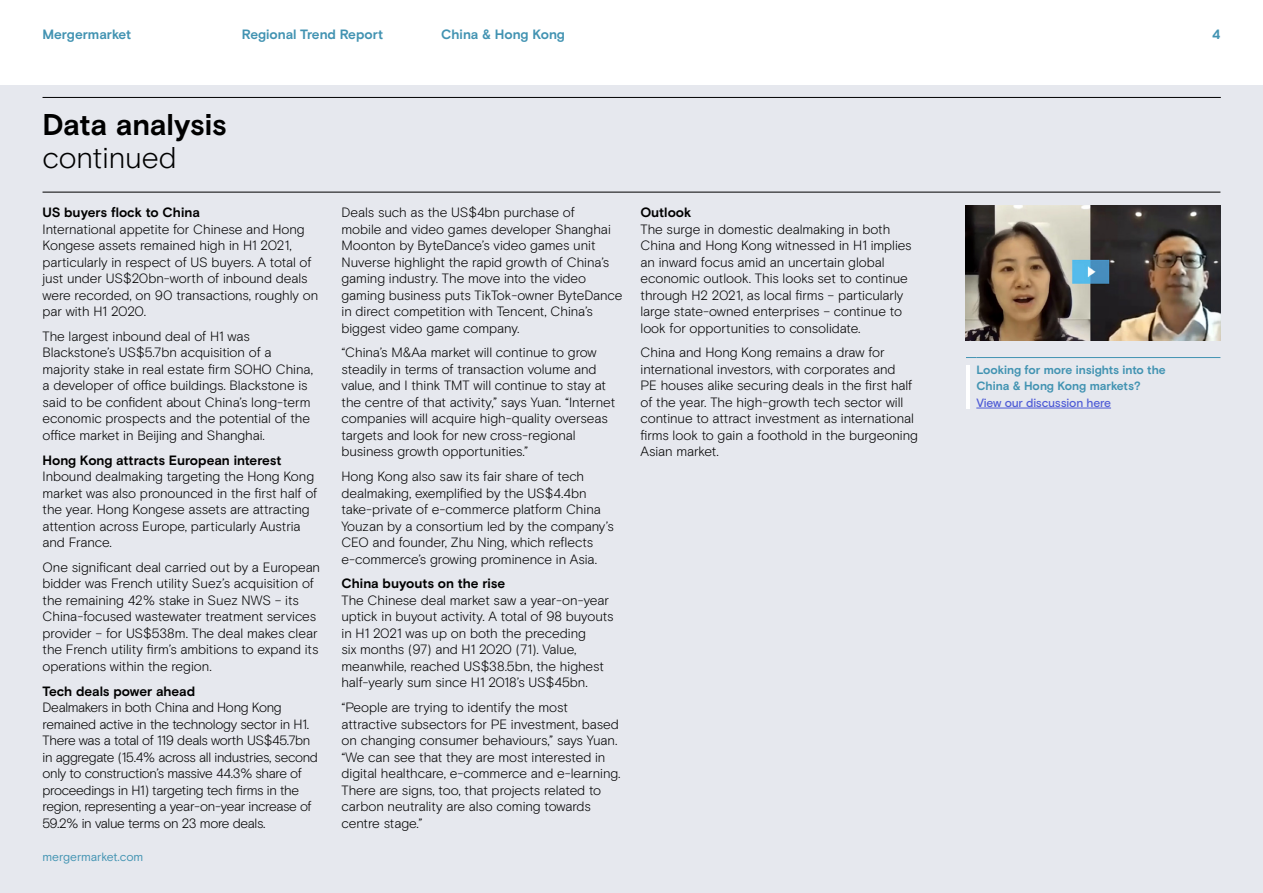
<style>
.page{position:relative;width:1263px;height:893px;background:#fff}
.page>*{position:absolute;margin:0;border:0;box-sizing:border-box;transform-origin:0 0}
.Sub_headers_Bold_20p{font:700 30px "Basis Grotesque";letter-spacing:-.01em;color:#000}
.Sub_headers_Bold_20p-2{font:300 30px "Basis Grotesque";color:#000}
.Body_copy{font:300 13.5px/16.5px "Basis Grotesque";letter-spacing:-.005em;color:#000}
.Body_copy-2{font:300 13.5px/16.5px "Basis Grotesque";letter-spacing:-.025em;color:#000}
.Subhead_9_6pt{font:700 13.5px "Basis Grotesque";letter-spacing:-.005em;color:#000}
.t1{font:700 13.5px "Basis Grotesque";color:#4293b2}
.Small_caption_Bold_8{font:700 12px/16.5px "Basis Grotesque";letter-spacing:-.005em;color:#4293b2}
.Small_caption_Medium{font:500 12px "Basis Grotesque";letter-spacing:-.015em;color:#4f5cd6}
.t2{font:12px "Basis Grotesque";letter-spacing:-.01em;color:#4293b2}
</style>
<div class="page">
<div style="left:0;top:85px;width:1263px;height:808px;background:#e6e8ee"></div>
<hr style="left:43px;top:97px;width:1178px;height:1px;background:#000">
<hr style="left:43px;top:192px;width:1177px;height:1px;background:#000">
<hr style="left:976px;top:357px;width:244px;height:1px;background:#4293b2">
<hr style="left:966px;top:365px;width:3px;height:44px;background:#fff">
<hr style="left:976px;top:408px;width:135px;height:1px;background:#4f5cd6">
<img style="left:965px;top:205px;width:255px;height:136px">
<p class="t1" style="left:43px;top:27px;width:90px">Mergermarket</p>
<p class="t1" style="left:242px;top:27px;width:143px">Regional Trend Report</p>
<p class="t1" style="left:441px;top:27px;width:125px">China &amp; Hong Kong</p>
<p class="t1" style="left:1212px;top:27px;width:10px">4</p>
<p class="Sub_headers_Bold_20p" style="left:43px;top:107px;width:186px">Data analysis</p>
<p class="Sub_headers_Bold_20p-2" style="left:43px;top:140px;width:135px">continued</p>
<p class="Subhead_9_6pt" style="left:43px;top:204px;width:159px">US buyers flock to China</p>
<p class="Body_copy" style="left:43px;top:220px;width:277px">International appetite for Chinese and Hong Kongese assets remained high in H1 2021, particularly in respect of US buyers. A total of just under US$20bn-worth of inbound deals were recorded, on 90 transactions, roughly on par with H1 2020.</p>
<p class="Body_copy" style="left:43px;top:328px;width:272px">The largest inbound deal of H1 was Blackstone’s US$5.7bn acquisition of a majority stake in real estate firm SOHO China, a developer of office buildings. Blackstone is said to be confident about China’s long-term economic prospects and the potential of the office market in Beijing and Shanghai.</p>
<p class="Subhead_9_6pt" style="left:43px;top:452px;width:240px">Hong Kong attracts European interest</p>
<p class="Body_copy" style="left:43px;top:468px;width:276px">Inbound dealmaking targeting the Hong Kong market was also pronounced in the first half of the year. Hong Kongese assets are attracting attention across Europe, particularly Austria and France.</p>
<p class="Body_copy" style="left:43px;top:559px;width:279px">One significant deal carried out by a European bidder was French utility Suez’s acquisition of the remaining 42% stake in Suez NWS – its China-focused wastewater treatment services provider – for US$538m. The deal makes clear the French utility firm’s ambitions to expand its operations within the region.</p>
<p class="Subhead_9_6pt" style="left:43px;top:683px;width:154px">Tech deals power ahead</p>
<p class="Body_copy-2" style="left:43px;top:699px;width:277px">Dealmakers in both China and Hong Kong remained active in the technology sector in H1.<br>There was a total of 119 deals worth US$45.7bn in aggregate (15.4% across all industries, second only to construction’s massive 44.3% share of proceedings in H1) targeting tech firms in the region, representing a year-on-year increase of 59.2% in value terms on 23 more deals.</p>
<p class="t2" style="left:43px;top:849px;width:102px">mergermarket.com</p>
<p class="Body_copy" style="left:341px;top:204px;width:282px">Deals such as the US$4bn purchase of<br>mobile and video games developer Shanghai Moonton by ByteDance’s video games unit Nuverse highlight the rapid growth of China’s gaming industry. The move into the video gaming business puts TikTok-owner ByteDance in direct competition with Tencent, China’s biggest video game company.</p>
<p class="Body_copy" style="left:341px;top:344px;width:275px">“China’s M&amp;Aa market will continue to grow steadily in terms of transaction volume and value, and I think TMT will continue to stay at the centre of that activity,” says Yuan. “Internet companies will acquire high-quality overseas targets and look for new cross-regional business growth opportunities.”</p>
<p class="Body_copy" style="left:341px;top:468px;width:274px">Hong Kong also saw its fair share of tech dealmaking, exemplified by the US$4.4bn take-private of e-commerce platform China Youzan by a consortium led by the company’s CEO and founder, Zhu Ning, which reflects e-commerce’s growing prominence in Asia.</p>
<p class="Subhead_9_6pt" style="left:341px;top:576px;width:165px">China buyouts on the rise</p>
<p class="Body_copy" style="left:341px;top:592px;width:274px">The Chinese deal market saw a year-on-year uptick in buyout activity. A total of 98 buyouts in H1 2021 was up on both the preceding<br>six months (97) and H1 2020 (71). Value, meanwhile, reached US$38.5bn, the highest half-yearly sum since H1 2018’s US$45bn.</p>
<p class="Body_copy" style="left:341px;top:699px;width:281px">“People are trying to identify the most attractive subsectors for PE investment, based on changing consumer behaviours,” says Yuan. “We can see that they are most interested in digital healthcare, e-commerce and e-learning.<br>There are signs, too, that projects related to carbon neutrality are also coming towards centre stage.”</p>
<p class="Subhead_9_6pt" style="left:640px;top:204px;width:53px">Outlook</p>
<p class="Body_copy" style="left:640px;top:220px;width:273px">The surge in domestic dealmaking in both China and Hong Kong witnessed in H1 implies an inward focus amid an uncertain global economic outlook. This looks set to continue through H2 2021, as local firms – particularly large state-owned enterprises – continue to look for opportunities to consolidate.</p>
<p class="Body_copy" style="left:640px;top:344px;width:279px">China and Hong Kong remains a draw for international investors, with corporates and<br>PE houses alike securing deals in the first half of the year. The high-growth tech sector will continue to attract investment as international firms look to gain a foothold in the burgeoning Asian market.</p>
<p class="Small_caption_Bold_8" style="left:976px;top:361px;width:191px">Looking for more insights into the<br>China &amp; Hong Kong markets?</p>
<p class="Small_caption_Medium" style="left:976px;top:396px;width:136px">View our discussion here</p>
</div>
